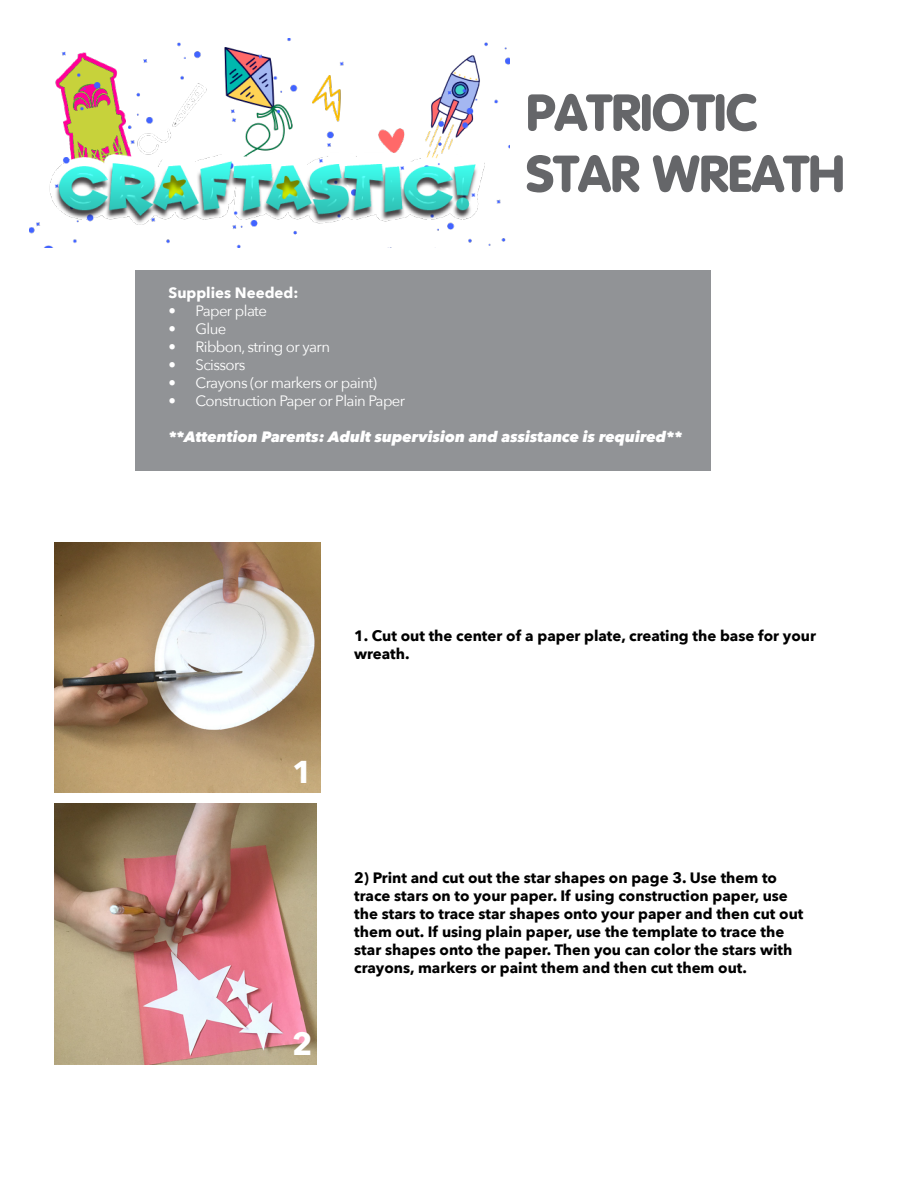
<style>
.page{position:relative;width:918px;height:1188px;background:#fff}
.page>*{position:absolute;margin:0;border:0;box-sizing:border-box;transform-origin:0 0}
.t1{font:51px/61.2px "Corporate Rounded Extra Bold Regular SWFTE";color:#656669}
.t2{font:700 31.5px "Avenir Next";color:#fff}
.t3{font:700 15px/18px "Avenir Next";color:#000}
.t4{font:15px "Avenir Next";letter-spacing:-.04em;color:#fff}
.t5{font:italic 800 15px "Avenir Next";color:#fff}
.t6{font:700 15px "Avenir Next";color:#fff}
</style>
<div class="page">
<div style="left:135px;top:270px;width:576px;height:201px;background:#919396"></div>
<img style="left:29px;top:39px;width:481px;height:209px">
<img style="left:54px;top:542px;width:266px;height:251px">
<img style="left:54px;top:804px;width:262px;height:261px">
<h1 class="t1" style="left:526px;top:82px;width:320px">PATRIOTIC<br>STAR WREATH</h1>
<p class="t6" style="left:168px;top:280px;width:131px">Supplies Needed:</p>
<p class="t4" style="left:168px;top:298px;width:100px">• Paper plate</p>
<p class="t4" style="left:168px;top:316px;width:59px">• Glue</p>
<p class="t4" style="left:168px;top:334px;width:163px">• Ribbon, string or yarn</p>
<p class="t4" style="left:168px;top:352px;width:79px">• Scissors</p>
<p class="t4" style="left:168px;top:370px;width:210px">• Crayons (or markers or paint)</p>
<p class="t4" style="left:168px;top:388px;width:238px">• Construction Paper or Plain Paper</p>
<p class="t5" style="left:168px;top:428px;width:515px">**Attention Parents: Adult supervision and assistance is required**</p>
<h2 class="t2" style="left:269px;top:744px;width:45px">11</h2>
<h2 class="t2" style="left:292px;top:1017px;width:22px">2</h2>
<p class="t3" style="left:354px;top:627px;width:463px">1. Cut out the center of a paper plate, creating the base for your wreath.</p>
<p class="t3" style="left:354px;top:869px;width:451px">2) Print and cut out the star shapes on page 3. Use them to trace stars on to your paper. If using construction paper, use the stars to trace star shapes onto your paper and then cut out them out. If using plain paper, use the template to trace the star shapes onto the paper. Then you can color the stars with crayons, markers or paint them and then cut them out.</p>
</div>
